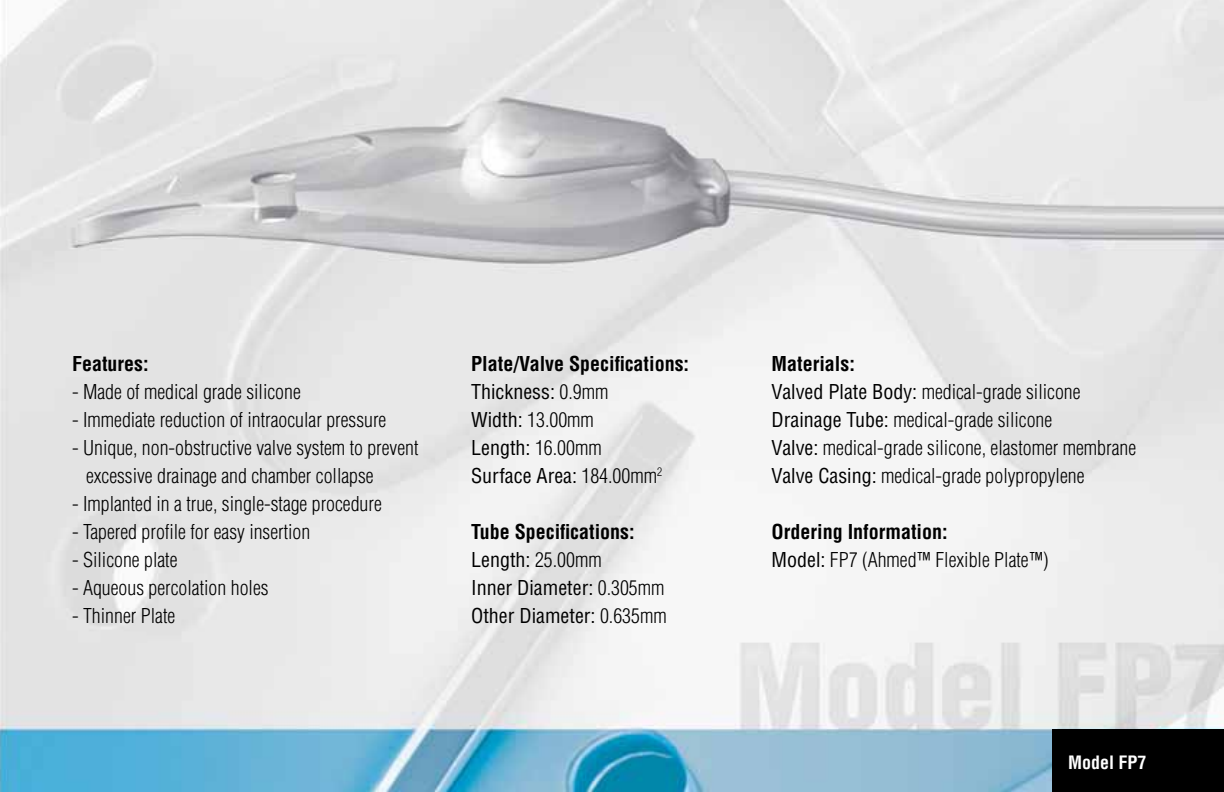
<style>
.page{position:relative;width:1224px;height:792px;background:#fff}
.page>*{position:absolute;margin:0;border:0;box-sizing:border-box;transform-origin:0 0}
.t1{font:300 condensed 20px/28px "Helvetica";color:#000}
.t2{font:condensed 20px/28px "Helvetica";color:#000}
.t3{font:700 condensed 20px "Helvetica";color:#000}
.t4{font:700 condensed 18px "Helvetica";color:#fff}
.s1{font-weight:700}
.s2{font-weight:300}
.s3{font-weight:400}
</style>
<div class="page">
<img style="left:0;top:0;width:1224px;height:792px">
<div style="left:1052px;top:729px;width:172px;height:63px;background:#000"></div>
<p class="t3" style="left:72px;top:352px;width:78px">Features:</p>
<p class="t1" style="left:72px;top:378px;width:230px">- Made of medical grade silicone</p>
<p class="t1" style="left:72px;top:406px;width:316px">- Immediate reduction of intraocular pressure</p>
<p class="t1" style="left:86px;top:434px;width:334px;text-indent:-14px">- Unique, non-obstructive valve system to prevent excessive drainage and chamber collapse</p>
<p class="t1" style="left:72px;top:490px;width:311px">- Implanted in a true, single-stage procedure</p>
<p class="t1" style="left:72px;top:518px;width:240px">- Tapered profile for easy insertion</p>
<p class="t1" style="left:72px;top:546px;width:107px">- Silicone plate</p>
<p class="t1" style="left:72px;top:574px;width:198px">- Aqueous percolation holes</p>
<p class="t1" style="left:72px;top:602px;width:105px">- Thinner Plate</p>
<p class="t2" style="left:471px;top:349px;width:220px"><span class="s1">Plate/Valve Specifications:<br></span>Thickness: <span class="s2">0.9mm<br></span>Width: <span class="s2">13.00mm<br></span>Length: <span class="s2">16.00mm<br></span>Surface Area: <span class="s2">184.00mm</span><sup>2</sup></p>
<p class="t2" style="left:471px;top:517px;width:197px"><span class="s1">Tube Specifications:<br></span>Length: <span class="s2">25.00mm<br></span>Inner Diameter: <span class="s2">0.305mm<br></span>Other Diameter: <span class="s2">0.635mm</span></p>
<p class="t1" style="left:772px;top:350px;width:366px"><span class="s1">Materials:<br></span><span class="s3">Valved Plate Body:</span> medical-grade silicone <span class="s3">Drainage Tube:</span> medical-grade silicone<br><span class="s3">Valve:</span> medical-grade silicone, elastomer membrane <span class="s3">Valve Casing:</span> medical-grade polypropylene</p>
<p class="t1" style="left:772px;top:518px;width:279px"><span class="s1">Ordering Information:<br></span><span class="s3">Model:</span> FP7 (Ahmed™ Flexible Plate™)</p>
<p class="t4" style="left:1068px;top:752px;width:80px">Model FP7</p>
</div>
